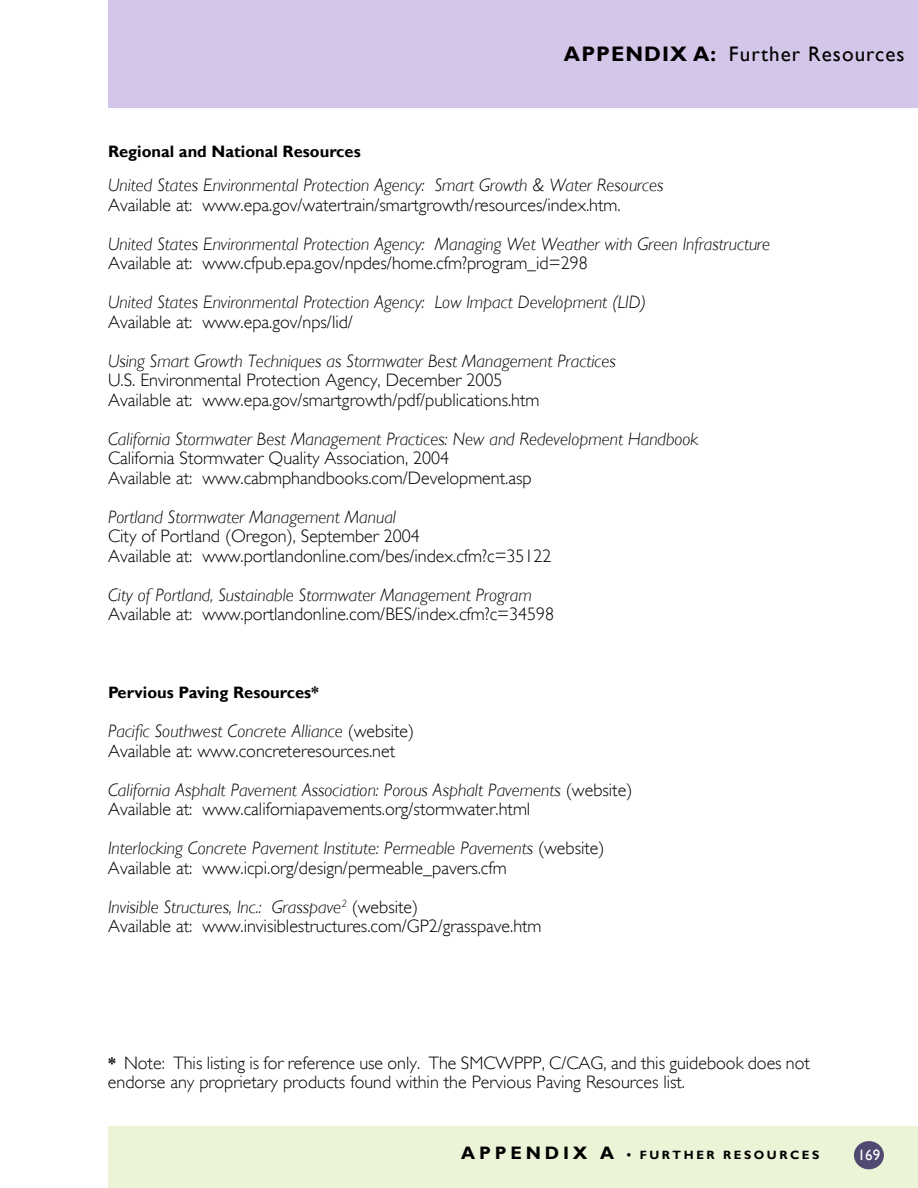
<style>
.page{position:relative;width:918px;height:1188px;background:#fff}
.page>*{position:absolute;margin:0;border:0;box-sizing:border-box;transform-origin:0 0}
.t1{font:21px "Gill Sans";letter-spacing:.05em;color:#000}
.t2{font:300 18px/19.5px "Gill Sans";color:#000}
.t3{font:italic 300 18px "Gill Sans";color:#000}
.t4{font:700 16.5px "Gill Sans";color:#000}
.t5{font:15px "Gill Sans";color:#fff}
.t6{font:700 12px "Gill Sans";letter-spacing:.215em;color:#000}
.s1{font-weight:700}
.s2{font-style:italic}
.s3{font-weight:700;font-size:16.5px}
.s4{font-size:18px}
</style>
<div class="page">
<div style="left:108px;top:1126px;width:810px;height:62px;background:#ecf4d7"></div>
<div style="left:108px;top:0;width:810px;height:108px;background:#d4c6e9"></div>
<div style="left:854px;top:1141px;width:30px;height:28px;background:#514971;border-radius:50%"></div>
<p class="t1" style="left:564px;top:42px;width:342px"><span class="s1">APPENDIX A:</span> Further Resources</p>
<p class="t4" style="left:108px;top:141px;width:254px">Regional and National Resources</p>
<p class="t3" style="left:108px;top:175px;width:557px">United States Environmental Protection Agency: Smart Growth &amp; Water Resources</p>
<p class="t2" style="left:108px;top:195px;width:514px">Available at: www.epa.gov/watertrain/smartgrowth/resources/index.htm.</p>
<p class="t3" style="left:108px;top:233px;width:664px">United States Environmental Protection Agency: Managing Wet Weather with Green Infrastructure</p>
<p class="t2" style="left:108px;top:253px;width:481px">Available at: www.cfpub.epa.gov/npdes/home.cfm?program_id=298</p>
<p class="t3" style="left:108px;top:292px;width:540px">United States Environmental Protection Agency: Low Impact Development (LID)</p>
<p class="t2" style="left:108px;top:312px;width:247px">Available at: www.epa.gov/nps/lid/</p>
<p class="t3" style="left:108px;top:350px;width:509px">Using Smart Growth Techniques as Stormwater Best Management Practices</p>
<p class="t2" style="left:108px;top:370px;width:433px">U.S. Environmental Protection Agency, December 2005<br>Available at: www.epa.gov/smartgrowth/pdf/publications.htm</p>
<p class="t3" style="left:108px;top:428px;width:592px">California Stormwater Best Management Practices: New and Redevelopment Handbook</p>
<p class="t2" style="left:108px;top:448px;width:425px">California Stormwater Quality Association, 2004<br>Available at: www.cabmphandbooks.com/Development.asp</p>
<p class="t3" style="left:108px;top:506px;width:290px">Portland Stormwater Management Manual</p>
<p class="t2" style="left:108px;top:526px;width:445px">City of Portland (Oregon), September 2004<br>Available at: www.portlandonline.com/bes/index.cfm?c=35122</p>
<p class="t3" style="left:108px;top:584px;width:425px">City of Portland, Sustainable Stormwater Management Program</p>
<p class="t2" style="left:108px;top:604px;width:448px">Available at: www.portlandonline.com/BES/index.cfm?c=34598</p>
<p class="t4" style="left:108px;top:683px;width:212px">Pervious Paving Resources*</p>
<p class="t2" style="left:108px;top:721px;width:308px"><span class="s2">Pacific Southwest Concrete Alliance</span> (website)<br>Available at: www.concreteresources.net</p>
<p class="t2" style="left:108px;top:780px;width:526px"><span class="s2">California Asphalt Pavement Association: Porous Asphalt Pavements</span> (website)<br>Available at: www.californiapavements.org/stormwater.html</p>
<p class="t2" style="left:108px;top:838px;width:498px"><span class="s2">Interlocking Concrete Pavement Institute: Permeable Pavements</span> (website)<br>Available at: www.icpi.org/design/permeable_pavers.cfm</p>
<p class="t2" style="left:108px;top:897px;width:435px"><span class="s2">Invisible Structures, Inc.: Grasspave</span><sup>2</sup> (website)<br>Available at: www.invisiblestructures.com/GP2/grasspave.htm</p>
<p class="t2" style="left:108px;top:1053px;width:366px"><span class="s3">*</span> Note: This listing is for reference use only. The SMCWPPP</p>
<p class="t2" style="left:542px;top:1053px;width:38px">, C/CAG</p>
<p class="t2" style="left:108px;top:1053px;width:704px;text-indent:496px">, and this guidebook does not endorse any proprietary products found within the Pervious Paving Resources list.</p>
<p class="t6" style="left:461px;top:1148px;width:360px"><span class="s4">APPENDIX A</span> • FURTHER RESOURCES</p>
<p class="t5" style="left:858px;top:1146px;width:16px">169</p>
</div>
